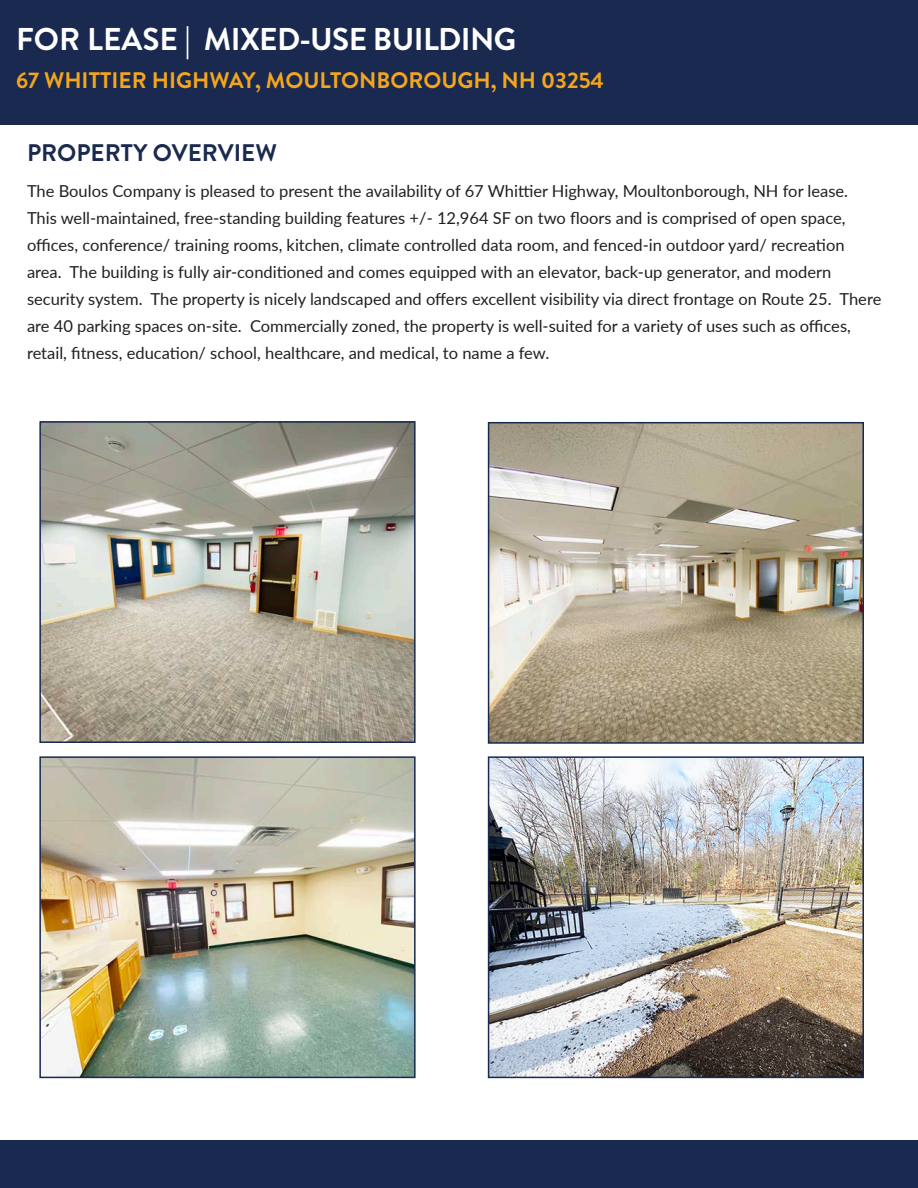
<style>
.page{position:relative;width:918px;height:1188px;background:#fff}
.page>*{position:absolute;margin:0;border:0;box-sizing:border-box;transform-origin:0 0}
.t1{font:700 31.5px "Brandon Grotesque";letter-spacing:-.02em;color:#fff}
.t2{font:700 24px "Brandon Grotesque";color:#1a294f}
.t3{font:700 22.5px "Brandon Grotesque";color:#f3a61d}
.t4{font:16.5px/27px "Lato";color:#231f20}
</style>
<div class="page">
<div style="left:0;top:0;width:918px;height:124px;background:#1a294f"></div>
<div style="left:0;top:1140px;width:918px;height:48px;background:#1a294f"></div>
<img style="left:42px;top:424px;width:371px;height:316px">
<div style="left:39px;top:421px;width:377px;height:322px;border:2px solid #162a4f"></div>
<img style="left:491px;top:425px;width:370px;height:316px">
<div style="left:488px;top:422px;width:376px;height:322px;border:2px solid #162a4f"></div>
<img style="left:42px;top:759px;width:371px;height:316px">
<div style="left:39px;top:756px;width:377px;height:322px;border:2px solid #162a4f"></div>
<img style="left:491px;top:759px;width:370px;height:316px">
<div style="left:488px;top:756px;width:376px;height:322px;border:2px solid #162a4f"></div>
<p class="t1" style="left:16px;top:17px;width:502px">FOR LEASE | MIXED-USE BUILDING</p>
<p class="t3" style="left:16px;top:64px;width:589px">67 WHITTIER HIGHWAY, MOULTONBOROUGH, NH 03254</p>
<p class="t2" style="left:27px;top:136px;width:252px">PROPERTY OVERVIEW</p>
<p class="t4" style="left:27px;top:177px;width:856px">The Boulos Company is pleased to present the availability of 67 Whittier Highway, Moultonborough, NH for lease.<br>This well-maintained, free-standing building features +/- 12,964 SF on two floors and is comprised of open space, offices, conference/ training rooms, kitchen, climate controlled data room, and fenced-in outdoor yard/ recreation area. The building is fully air-conditioned and comes equipped with an elevator, back-up generator, and modern security system. The property is nicely landscaped and offers excellent visibility via direct frontage on Route 25. There are 40 parking spaces on-site. Commercially zoned, the property is well-suited for a variety of uses such as offices, retail, fitness, education/ school, healthcare, and medical, to name a few.</p>
</div>
